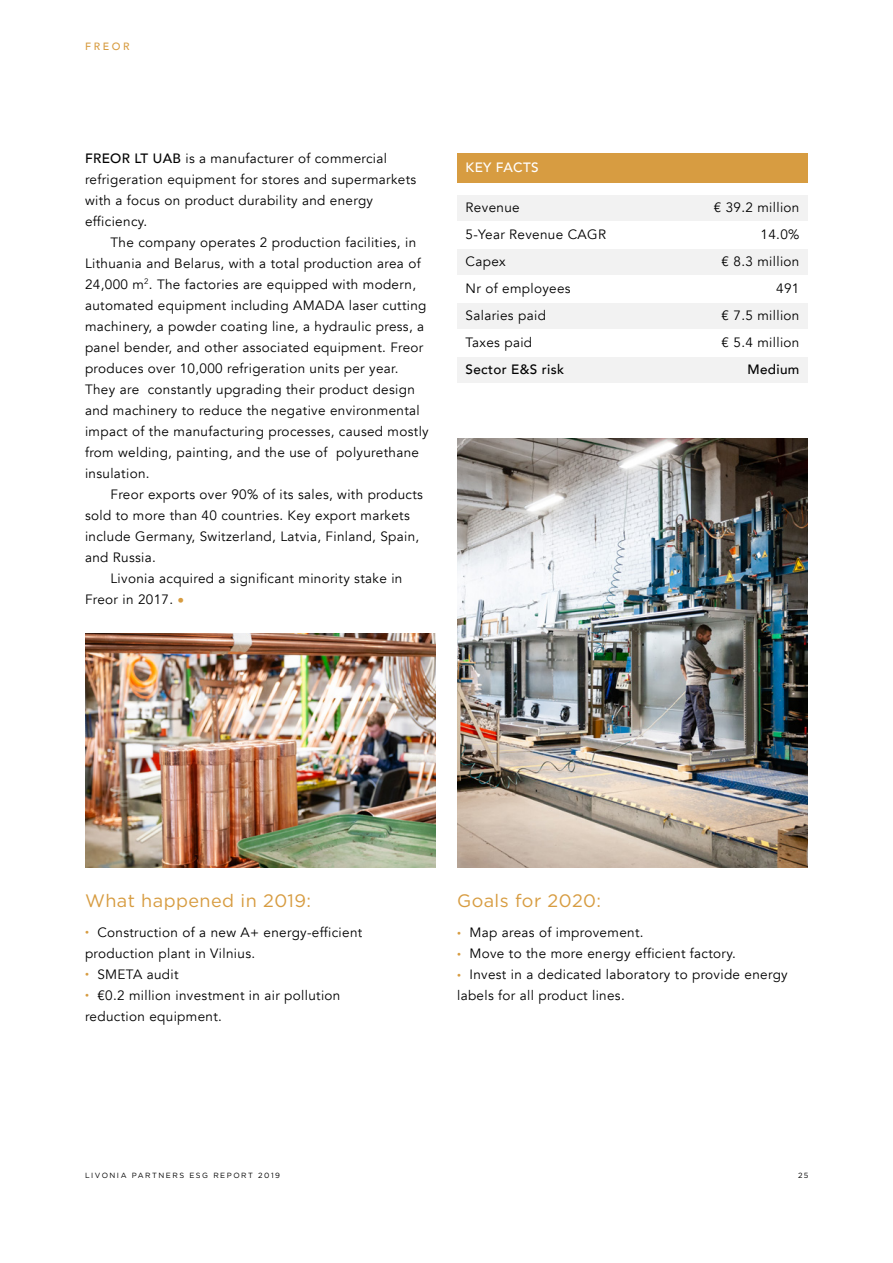
<style>
.page{position:relative;width:893px;height:1263px;background:#fff}
.page>*{position:absolute;margin:0;border:0;box-sizing:border-box;transform-origin:0 0}
.t1{font:18px "Gotham HTF";letter-spacing:.025em;color:#d79c41}
.t2{font:13.5px/21px "Avenir";letter-spacing:.025em;color:#000}
.t3{font:500 13.5px "Avenir";letter-spacing:.025em;color:#000}
.t4{font:500 13.5px "Avenir";letter-spacing:.025em;color:#fff}
.t5{font:500 10.5px "Avenir";letter-spacing:.25em;color:#d79c41}
.t6{font:7.5px "Gotham HTF";letter-spacing:.2em;color:#000}
.s1{font-weight:500}
.s2{color:#d79c41}
.s3{font-size:7.8px;color:#d79c41}
</style>
<div class="page">
<img style="left:457px;top:439px;width:351px;height:428px">
<img style="left:85px;top:633px;width:351px;height:234px">
<div style="left:457px;top:153px;width:351px;height:30px;background:#d79c41"></div>
<div style="left:457px;top:195px;width:351px;height:25px;background:#f2f2f2"></div>
<div style="left:457px;top:249px;width:351px;height:26px;background:#f2f2f2"></div>
<div style="left:457px;top:357px;width:351px;height:26px;background:#f2f2f2"></div>
<div style="left:457px;top:303px;width:351px;height:26px;background:#f2f2f2"></div>
<p class="t5" style="left:85px;top:37px;width:46px">FREOR</p>
<p class="t2" style="left:85px;top:148px;width:333px"><span class="s1">FREOR LT UAB</span> is a manufacturer of commercial refrigeration equipment for stores and supermarkets with a focus on product durability and energy efficiency.</p>
<p class="t2" style="left:85px;top:232px;width:345px;text-indent:26px">The company operates 2 production facilities, in Lithuania and Belarus, with a total production area of 24,000 m<sup>2</sup>. The factories are equipped with modern, automated equipment including AMADA laser cutting machinery, a powder coating line, a hydraulic press, a panel bender, and other associated equipment. Freor produces over 10,000 refrigeration units per year.<br>They are constantly upgrading their product design and machinery to reduce the negative environmental impact of the manufacturing processes, caused mostly from welding, painting, and the use of polyurethane insulation.</p>
<p class="t2" style="left:111px;top:484px;width:314px">Freor exports over 90% of its sales, with products</p>
<p class="t2" style="left:85px;top:505px;width:326px">sold to more than 40 countries. Key export markets</p>
<p class="t2" style="left:85px;top:526px;width:336px">include Germany, Switzerland, Latvia, Finland, Spain,</p>
<p class="t2" style="left:85px;top:547px;width:72px">and Russia.</p>
<p class="t2" style="left:111px;top:568px;width:293px">Livonia acquired a significant minority stake in</p>
<p class="t2" style="left:85px;top:589px;width:101px">Freor in 2017. <span class="s2">•</span></p>
<p class="t4" style="left:466px;top:156px;width:74px">KEY FACTS</p>
<p class="t2" style="left:466px;top:195px;width:142px;line-height:27px">Revenue<br>5-Year Revenue CAGR<br>Capex<br>Nr of employees<br>Salaries paid<br>Taxes paid</p>
<p class="t3" style="left:466px;top:358px;width:100px">Sector E&amp;S risk</p>
<p class="t2" style="left:714px;top:195px;width:87px;line-height:27px;text-align:right">€ 39.2 million<br>14.0%<br>€ 8.3 million<br>491<br>€ 7.5 million € 5.4 million</p>
<p class="t3" style="left:747px;top:358px;width:53px">Medium</p>
<h1 class="t1" style="left:85px;top:890px;width:228px">What happened in 2019:</h1>
<p class="t2" style="left:85px;top:922px;width:279px"><span class="s3">•</span> Construction of a new A+ energy-efficient production plant in Vilnius.</p>
<p class="t2" style="left:85px;top:964px;width:95px"><span class="s3">•</span> SMETA audit</p>
<p class="t2" style="left:85px;top:985px;width:257px"><span class="s3">•</span> €0.2 million investment in air pollution reduction equipment.</p>
<h1 class="t1" style="left:457px;top:891px;width:146px">Goals for 2020:</h1>
<p class="t2" style="left:457px;top:922px;width:188px"><span class="s3">•</span> Map areas of improvement.</p>
<p class="t2" style="left:457px;top:943px;width:280px"><span class="s3">•</span> Move to the more energy efficient factory.</p>
<p class="t2" style="left:457px;top:964px;width:332px"><span class="s3">•</span> Invest in a dedicated laboratory to provide energy labels for all product lines.</p>
<p class="t6" style="left:85px;top:1171px;width:196px">LIVONIA PARTNERS ESG REPORT 2019</p>
<p class="t6" style="left:798px;top:1171px;width:11px">22</p>
</div>
